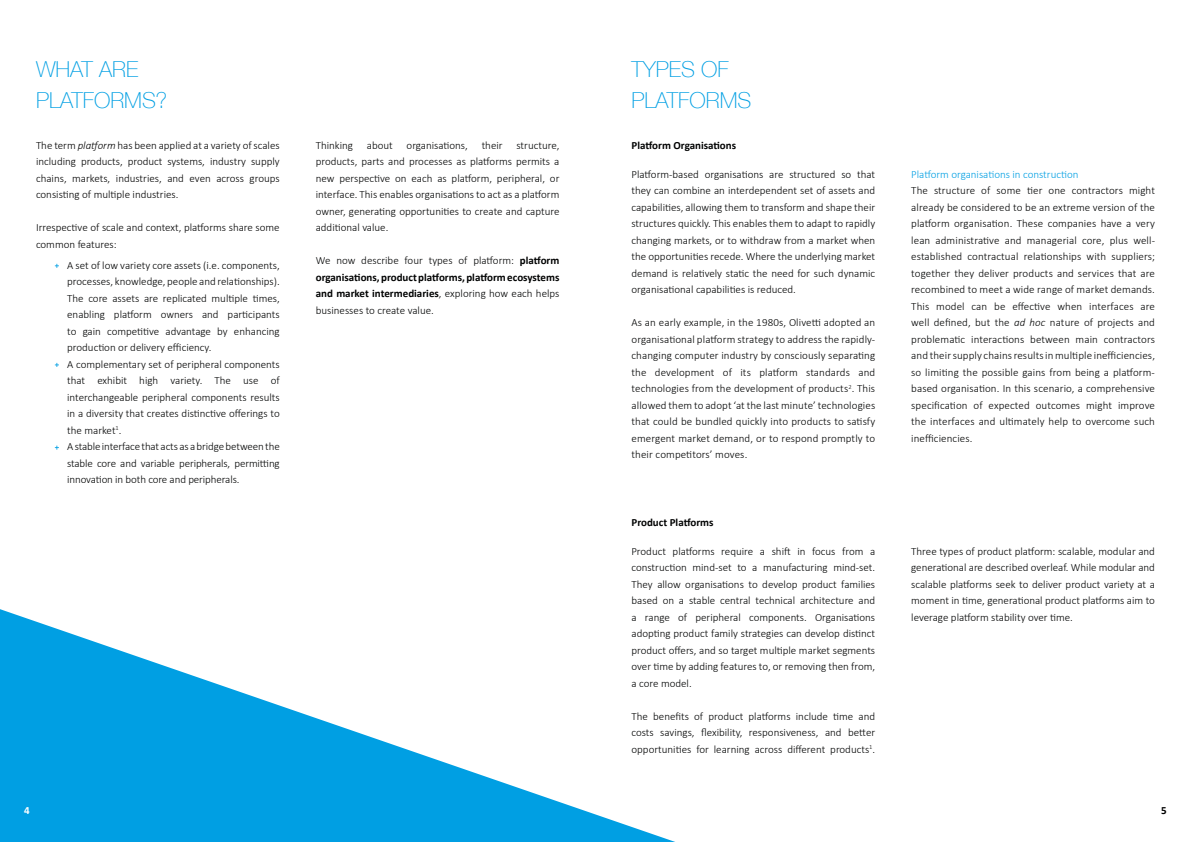
<style>
.page{position:relative;width:1191px;height:842px;background:#fff}
.page>*{position:absolute;margin:0;border:0;box-sizing:border-box;transform-origin:0 0}
.t1{font:100 22px/31px "Helvetica Neue";color:#009fe3}
.t2{font:300 11px/16.5px "Calibri";color:#010202;text-align:justify}
.t3{font:300 11px/16.5px "Calibri";color:#000;text-align:justify}
.t4{font:700 11px/16.5px "Calibri";color:#010202;text-align:justify}
.t5{font:300 11px "Calibri";color:#009fe3}
.t6{font:700 11px "Calibri";color:#fff}
.t7{font:700 11px "Calibri";color:#000}
.s1{font-style:italic}
.s2{font-weight:300}
</style>
<div class="page">
<svg style="left:0;top:609px;width:675px;height:233px"></svg>
<svg style="left:55px;top:446px;width:4px;height:4px"></svg>
<svg style="left:55px;top:363px;width:4px;height:4px"></svg>
<svg style="left:55px;top:264px;width:4px;height:4px"></svg>
<h1 class="t1" style="left:36px;top:52px;width:133px">WHAT ARE<br>PLATFORMS?</h1>
<p class="t3" style="left:36px;top:137px;width:245px">The term <span class="s1">platform</span> has been applied at a variety of scales including products, product systems, industry supply chains, markets, industries, and even across groups consisting of multiple industries.</p>
<p class="t3" style="left:36px;top:219px;width:245px">Irrespective of scale and context, platforms share some common features:</p>
<p class="t2" style="left:67px;top:257px;width:214px;text-align:left">A set of low variety core assets (i.e. components, processes, knowledge, people and relationships).<br>The core assets are replicated multiple times, enabling platform owners and participants to gain competitive advantage by enhancing production or delivery efficiency.<br>A complementary set of peripheral components that exhibit high variety. The use of interchangeable peripheral components results in a diversity that creates distinctive offerings to the market<sup>1</sup>.<br>A stable interface that acts as a bridge between the stable core and variable peripherals, permitting innovation in both core and peripherals.</p>
<p class="t2" style="left:316px;top:137px;width:79px">Thinking about</p>
<p class="t2" style="left:406px;top:137px;width:63px">organisations,</p>
<p class="t2" style="left:482px;top:137px;width:22px">their</p>
<p class="t2" style="left:316px;top:137px;width:245px;text-indent:201px">structure, products, parts and processes as platforms permits a new perspective on each as platform, peripheral, or interface. This enables organisations to act as a platform owner, generating opportunities to create and capture additional value.</p>
<p class="t4" style="left:316px;top:252px;width:245px"><span class="s2">We now describe four types of platform:</span> platform organisations, product platforms, platform ecosystems and market intermediaries<span class="s2">, exploring how each helps businesses to create value.</span></p>
<p class="t6" style="left:24px;top:803px;width:7px">4</p>
<h1 class="t1" style="left:631px;top:52px;width:121px">TYPES OF<br>PLATFORMS</h1>
<p class="t4" style="left:631px;top:137px;width:106px">Platform Organisations</p>
<p class="t2" style="left:631px;top:166px;width:245px">Platform-based organisations are structured so that they can combine an interdependent set of assets and capabilities, allowing them to transform and shape their structures quickly. This enables them to adapt to rapidly changing markets, or to withdraw from a market when the opportunities recede. Where the underlying market demand is relatively static the need for such dynamic organisational capabilities is reduced.</p>
<p class="t2" style="left:631px;top:314px;width:245px">As an early example, in the 1980s, Olivetti adopted an organisational platform strategy to address the rapidly&shy;changing computer industry by consciously separating the development of its platform standards and technologies from the development of products<sup>2</sup>. This allowed them to adopt ‘at the last minute’ technologies that could be bundled quickly into products to satisfy emergent market demand, or to respond promptly to their competitors’ moves.</p>
<p class="t4" style="left:631px;top:514px;width:84px">Product Platforms</p>
<p class="t2" style="left:631px;top:543px;width:245px">Product platforms require a shift in focus from a construction mind-set to a manufacturing mind-set.<br>They allow organisations to develop product families based on a stable central technical architecture and a range of peripheral components. Organisations adopting product family strategies can develop distinct product offers, and so target multiple market segments over time by adding features to, or removing then from, a core model.</p>
<p class="t2" style="left:631px;top:708px;width:245px">The benefits of product platforms include time and costs savings, flexibility, responsiveness, and better opportunities for learning across different products<sup>1</sup>.</p>
<p class="t5" style="left:911px;top:167px;width:169px">Platform organisations in construction</p>
<p class="t2" style="left:911px;top:182px;width:245px">The structure of some tier one contractors might already be considered to be an extreme version of the platform organisation. These companies have a very lean administrative and managerial core, plus well&shy;established contractual relationships with suppliers; together they deliver products and services that are recombined to meet a wide range of market demands.<br>This model can be effective when interfaces are well defined, but the <span class="s1">ad hoc</span> nature of projects and problematic interactions between main contractors and their supply chains results in multiple inefficiencies, so limiting the possible gains from being a platform&shy;based organisation. In this scenario, a comprehensive specification of expected outcomes might improve the interfaces and ultimately help to overcome such inefficiencies.</p>
<p class="t2" style="left:911px;top:543px;width:245px">Three types of product platform: scalable, modular and generational are described overleaf. While modular and scalable platforms seek to deliver product variety at a moment in time, generational product platforms aim to leverage platform stability over time.</p>
<p class="t7" style="left:1161px;top:803px;width:7px">5</p>
</div>
